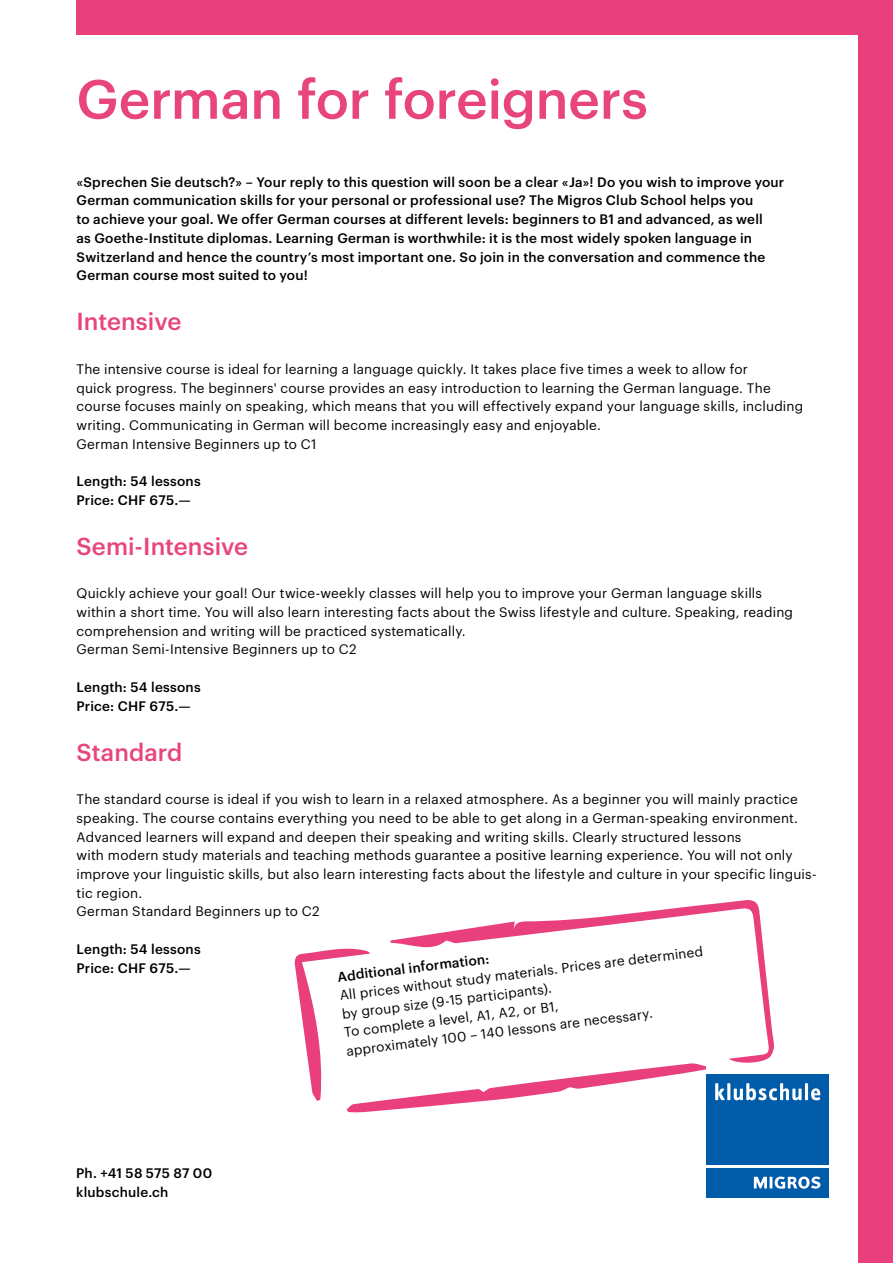
<style>
.page{position:relative;width:893px;height:1263px;background:#fff}
.page>*{position:absolute;margin:0;border:0;box-sizing:border-box;transform-origin:0 0}
.t1{font:500 54px "Graphik";letter-spacing:-.005em;color:#e8447d}
.t2{font:500 24px "Graphik";color:#e8447d}
.t3{font:13.5px/18.8px "Graphik";letter-spacing:.015em;color:#000}
.t4{font:500 13.5px/18.8px "Graphik";letter-spacing:.015em;color:#000}
</style>
<div class="page">
<div style="left:706px;top:1168px;width:123px;height:29px;background:#005ba9"></div>
<div style="left:706px;top:1074px;width:123px;height:91px;background:#005ba9"></div>
<svg style="left:754px;top:1176px;width:66px;height:13px"></svg>
<svg style="left:811px;top:1088px;width:9px;height:12px"></svg>
<div style="left:77px;top:0;width:816px;height:34px;background:#e9407d"></div>
<div style="left:859px;top:0;width:34px;height:1263px;background:#e9407d"></div>
<svg style="left:715px;top:1083px;width:94px;height:18px"></svg>
<svg style="left:390px;top:900px;width:384px;height:163px"></svg>
<svg style="left:346px;top:979px;width:361px;height:134px"></svg>
<svg style="left:294px;top:948px;width:77px;height:156px"></svg>
<h1 class="t1" style="left:77px;top:58px;width:573px">German for foreigners</h1>
<p class="t4" style="left:77px;top:171px;width:709px">«Sprechen Sie deutsch?» – Your reply to this question will soon be a clear «Ja»! Do you wish to improve your German communication skills for your personal or professional use? The Migros Club School helps you<br>to achieve your goal. We offer German courses at different levels: beginners to B1 and advanced, as well<br>as Goethe-Institute diplomas. Learning German is worthwhile: it is the most widely spoken language in Switzerland and hence the country’s most important one. So join in the conversation and commence the German course most suited to you!</p>
<h2 class="t2" style="left:77px;top:303px;width:106px">Intensive</h2>
<p class="t3" style="left:77px;top:358px;width:728px">The intensive course is ideal for learning a language quickly. It takes place five times a week to allow for<br>quick progress. The beginners' course provides an easy introduction to learning the German language. The course focuses mainly on speaking, which means that you will effectively expand your language skills, including writing. Communicating in German will become increasingly easy and enjoyable.<br>German Intensive Beginners up to C1</p>
<p class="t4" style="left:77px;top:471px;width:126px">Length: 54 lessons<br>Price: CHF 675.—</p>
<h2 class="t2" style="left:77px;top:528px;width:173px">Semi-Intensive</h2>
<p class="t3" style="left:77px;top:583px;width:718px">Quickly achieve your goal! Our twice-weekly classes will help you to improve your German language skills within a short time. You will also learn interesting facts about the Swiss lifestyle and culture. Speaking, reading comprehension and writing will be practiced systematically.<br>German Semi-Intensive Beginners up to C2</p>
<p class="t4" style="left:77px;top:676px;width:126px">Length: 54 lessons<br>Price: CHF 675.—</p>
<h2 class="t2" style="left:77px;top:734px;width:107px">Standard</h2>
<p class="t3" style="left:77px;top:789px;width:741px">The standard course is ideal if you wish to learn in a relaxed atmosphere. As a beginner you will mainly practice speaking. The course contains everything you need to be able to get along in a German-speaking environment.<br>Advanced learners will expand and deepen their speaking and writing skills. Clearly structured lessons<br>with modern study materials and teaching methods guarantee a positive learning experience. You will not only improve your linguistic skills, but also learn interesting facts about the lifestyle and culture in your specific linguis&shy;tic region.<br>German Standard Beginners up to C2</p>
<p class="t4" style="left:77px;top:938px;width:126px">Length: 54 lessons<br>Price: CHF 675.—</p>
<p class="t3" style="left:339px;top:985px;width:367px;rotate:-7deg">All prices without study materials. Prices are determined by group size (9-15 participants).<br>To complete a level, A1, A2, or B1,<br>approximately 100 – 140 lessons are necessary.</p>
<p class="t4" style="left:336px;top:966px;width:154px;rotate:-7deg">Additional information:</p>
<p class="t4" style="left:76px;top:1163px;width:138px">Ph. +41 58 575 87 00 klubschule.ch</p>
</div>
